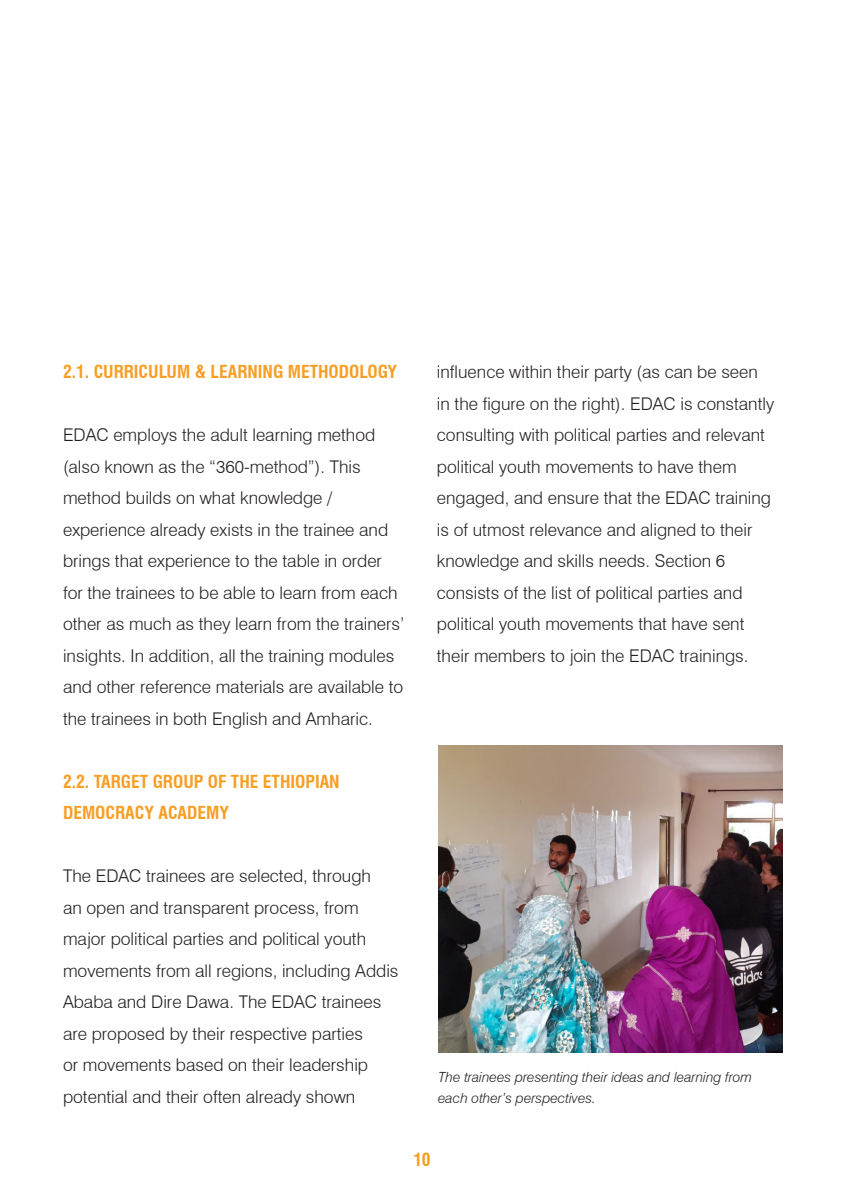
<style>
.page{position:relative;width:844px;height:1191px;background:#fff}
.page>*{position:absolute;margin:0;border:0;box-sizing:border-box;transform-origin:0 0}
.Body_text{font:300 17.5px/31.5px "Swiss 721 BT";color:#231f20}
.Body_text-2{font:700 condensed 17.5px/31.5px "Swiss 721 BT";color:#f89e24}
.t1{font:700 condensed 17.5px "Swiss 721 BT";color:#f89e1e}
.t2{font:italic 300 14px/21px "Swiss 721 BT";color:#231f20}
</style>
<div class="page">
<img style="left:438px;top:745px;width:344px;height:307px">
<p class="Body_text-2" style="left:63px;top:356px;width:335px">2.1. CURRICULUM &amp; LEARNING METHODOLOGY</p>
<p class="Body_text" style="left:63px;top:419px;width:342px">EDAC employs the adult learning method (also known as the “360-method”). This method builds on what knowledge / experience already exists in the trainee and brings that experience to the table in order for the trainees to be able to learn from each other as much as they learn from the trainers’ insights. In addition, all the training modules and other reference materials are available to the trainees in both English and Amharic.</p>
<p class="Body_text-2" style="left:63px;top:765px;width:278px">2.2. TARGET GROUP OF THE ETHIOPIAN<br>DEMOCRACY ACADEMY</p>
<p class="Body_text" style="left:437px;top:356px;width:339px">influence within their party (as can be seen in the figure on the right). EDAC is constantly consulting with political parties and relevant political youth movements to have them engaged, and ensure that the EDAC training is of utmost relevance and aligned to their knowledge and skills needs. Section 6 consists of the list of political parties and political youth movements that have sent their members to join the EDAC trainings.</p>
<p class="Body_text" style="left:63px;top:860px;width:337px">The EDAC trainees are selected, through<br>an open and transparent process, from major political parties and political youth movements from all regions, including Addis Ababa and Dire Dawa. The EDAC trainees are proposed by their respective parties<br>or movements based on their leadership potential and their often already shown</p>
<p class="t2" style="left:438px;top:1066px;width:315px">The trainees presenting their ideas and learning from each other’s perspectives.</p>
<p class="t1" style="left:413px;top:1149px;width:18px">10</p>
</div>
